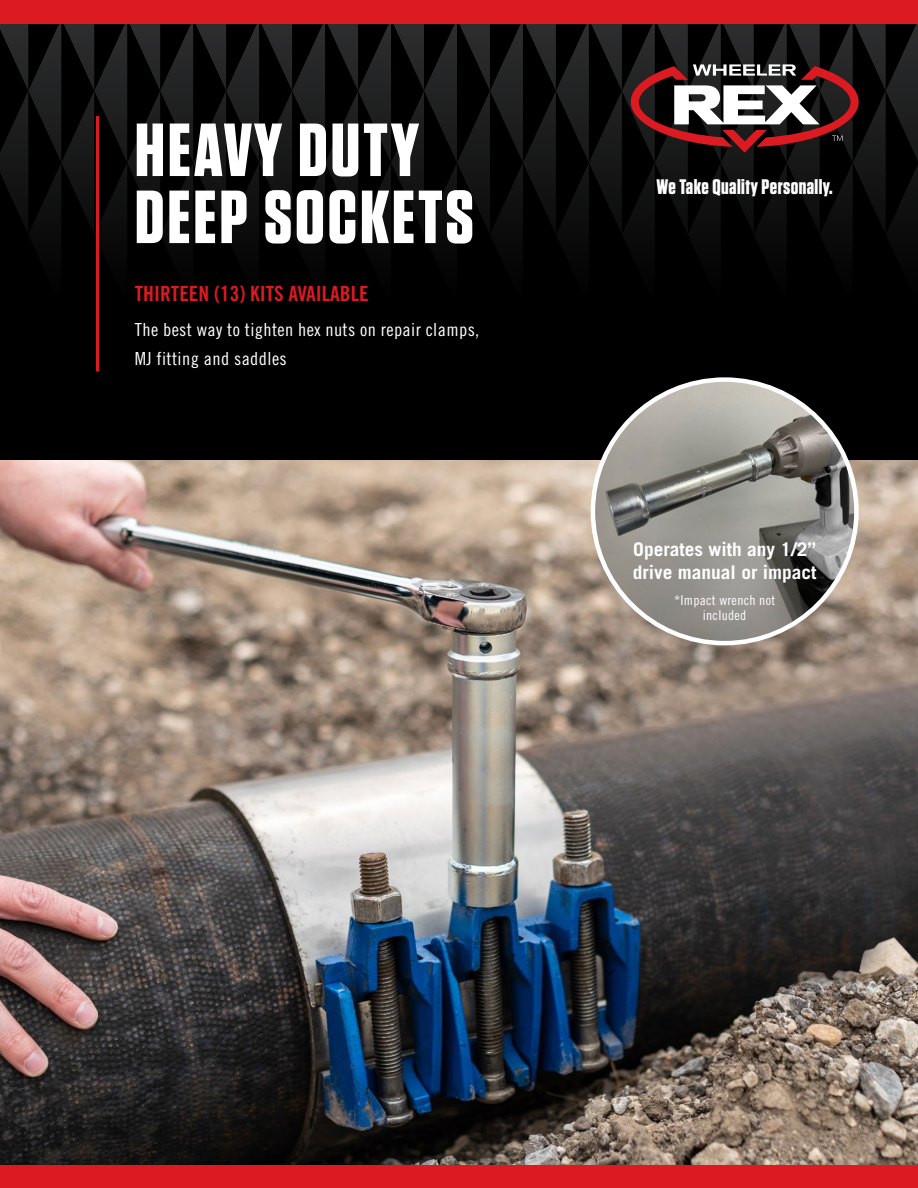
<style>
.page{position:relative;width:918px;height:1188px;background:#fff}
.page>*{position:absolute;margin:0;border:0;box-sizing:border-box;transform-origin:0 0}
.t1{font:700 75px/67.1px "Tungsten";letter-spacing:.04em;color:#fff}
.t2{font:21px "Trade Gothic LT Std Bd Cn 20";color:#db1a21}
.t3{font:700 21px "Tungsten";letter-spacing:.02em;color:#fff}
.t4{font:700 18.75px/22.5px "Trade Gothic LT Std";color:#fff}
.t5{font:18px/28.5px "Trade Gothic LT Std Cn 18";letter-spacing:.02em;color:#fff}
.t6{font:13.5px/15.1px "Trade Gothic LT Std Cn 18";letter-spacing:.02em;color:#fff;text-align:center}
</style>
<div class="page">
<div style="left:0;top:0;width:918px;height:460px;background:#000"></div>
<svg style="left:0;top:24px;width:918px;height:217px"></svg>
<div style="left:0;top:0;width:918px;height:24px;background:#db1a21"></div>
<div style="left:0;top:1164px;width:918px;height:24px;background:#db1a21"></div>
<hr style="left:96px;top:116px;width:3px;height:256px;background:#db1a21">
<img style="left:0;top:460px;width:918px;height:704px">
<img style="left:594px;top:380px;width:262px;height:263px">
<h1 class="t1" style="left:135px;top:119px;width:340px">HEAVY DUTY<br>DEEP SOCKETS</h1>
<p class="t2" style="left:135px;top:281px;width:235px">THIRTEEN (13) KITS AVAILABLE</p>
<p class="t5" style="left:135px;top:316px;width:346px">The best way to tighten hex nuts on repair clamps,<br>MJ fitting and saddles</p>
<p class="t3" style="left:657px;top:175px;width:178px">We Take Quality Personally.</p>
<p class="t4" style="left:633px;top:538px;width:185px">Operates with any 1/2” drive manual or impact</p>
<p class="t6" style="left:674px;top:593px;width:103px">*Impact wrench not included</p>
</div>
